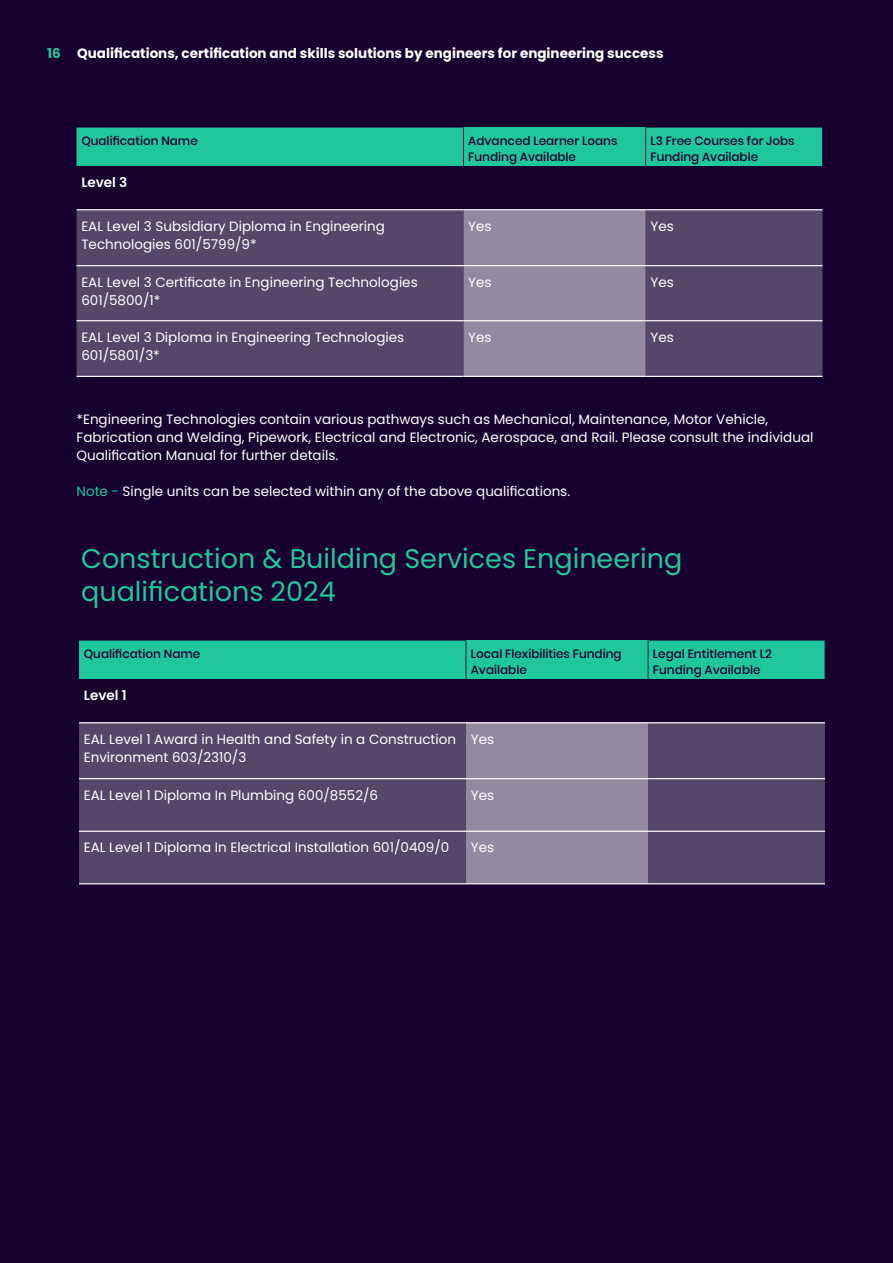
<style>
.page{position:relative;width:893px;height:1263px;background:#17002f}
.page>*{position:absolute;margin:0;border:0;box-sizing:border-box;transform-origin:0 0}
.t1{font:27px/33px "Poppins";color:#21c79c}
.t2{font:13.5px/18px "Poppins";color:#fff}
.t3{font:700 13.5px "Poppins";color:#fff}
.t4{font:600 13.5px "Poppins";color:#fff}
.t5{font:700 13.5px "Poppins";color:#21c69c}
.t6{font:500 12px/16.2px "Poppins";color:#17002f}
.s1{color:#21c79c}
</style>
<div class="page">
<svg style="left:77px;top:128px;width:745px;height:248px"></svg>
<hr style="left:822px;top:128px;width:1px;height:38px;background:#231e45">
<hr style="left:77px;top:265px;width:386px;height:1px;background:#fff">
<hr style="left:463px;top:265px;width:183px;height:1px;background:#fff">
<hr style="left:646px;top:265px;width:176px;height:1px;background:#fff">
<hr style="left:77px;top:320px;width:386px;height:1px;background:#fff">
<hr style="left:77px;top:376px;width:386px;height:1px;background:#fff">
<hr style="left:463px;top:320px;width:183px;height:1px;background:#fff">
<hr style="left:463px;top:376px;width:183px;height:1px;background:#fff">
<hr style="left:646px;top:320px;width:176px;height:1px;background:#fff">
<hr style="left:646px;top:376px;width:176px;height:1px;background:#fff">
<hr style="left:77px;top:209px;width:386px;height:1px;background:#fff">
<hr style="left:463px;top:209px;width:183px;height:1px;background:#fff">
<hr style="left:646px;top:209px;width:176px;height:1px;background:#fff">
<hr style="left:463px;top:128px;width:1px;height:38px;background:#231e45">
<hr style="left:645px;top:128px;width:1px;height:38px;background:#231e45">
<svg style="left:79px;top:641px;width:746px;height:242px"></svg>
<hr style="left:825px;top:641px;width:1px;height:38px;background:#231e45">
<hr style="left:79px;top:722px;width:387px;height:1px;background:#fff">
<hr style="left:466px;top:722px;width:182px;height:1px;background:#fff">
<hr style="left:648px;top:722px;width:177px;height:1px;background:#fff">
<hr style="left:466px;top:641px;width:1px;height:38px;background:#231e45">
<hr style="left:648px;top:641px;width:1px;height:38px;background:#231e45">
<hr style="left:79px;top:883px;width:387px;height:1px;background:#fff">
<hr style="left:79px;top:778px;width:387px;height:1px;background:#fff">
<hr style="left:79px;top:831px;width:387px;height:1px;background:#fff">
<hr style="left:466px;top:778px;width:182px;height:1px;background:#fff">
<hr style="left:466px;top:831px;width:182px;height:1px;background:#fff">
<hr style="left:466px;top:883px;width:182px;height:1px;background:#fff">
<hr style="left:648px;top:778px;width:177px;height:1px;background:#fff">
<hr style="left:648px;top:831px;width:177px;height:1px;background:#fff">
<hr style="left:648px;top:883px;width:177px;height:1px;background:#fff">
<p class="t5" style="left:47px;top:45px;width:15px">16</p>
<p class="t3" style="left:77px;top:45px;width:588px">Qualifications, certification and skills solutions by engineers for engineering success</p>
<p class="t6" style="left:81px;top:133px;width:118px">Qualification Name</p>
<p class="t6" style="left:468px;top:133px;width:151px">Advanced Learner Loans<br>Funding Available</p>
<p class="t6" style="left:650px;top:133px;width:146px">L3 Free Courses for Jobs<br>Funding Available</p>
<p class="t4" style="left:81px;top:174px;width:47px">Level 3</p>
<p class="t2" style="left:81px;top:217px;width:305px">EAL Level 3 Subsidiary Diploma in Engineering<br>Technologies 601/5799/9*</p>
<p class="t2" style="left:468px;top:217px;width:25px">Yes</p>
<p class="t2" style="left:650px;top:217px;width:25px">Yes</p>
<p class="t2" style="left:81px;top:273px;width:338px">EAL Level 3 Certificate in Engineering Technologies<br>601/5800/1*</p>
<p class="t2" style="left:468px;top:273px;width:25px">Yes</p>
<p class="t2" style="left:650px;top:273px;width:25px">Yes</p>
<p class="t2" style="left:81px;top:328px;width:324px">EAL Level 3 Diploma in Engineering Technologies<br>601/5801/3*</p>
<p class="t2" style="left:468px;top:328px;width:25px">Yes</p>
<p class="t2" style="left:650px;top:328px;width:25px">Yes</p>
<p class="t2" style="left:77px;top:411px;width:738px">*Engineering Technologies contain various pathways such as Mechanical, Maintenance, Motor Vehicle,<br>Fabrication and Welding, Pipework, Electrical and Electronic, Aerospace, and Rail. Please consult the individual<br>Qualification Manual for further details.</p>
<p class="t2" style="left:77px;top:483px;width:495px"><span class="s1">Note -</span> Single units can be selected within any of the above qualifications.</p>
<h1 class="t1" style="left:81px;top:543px;width:603px">Construction &amp; Building Services Engineering qualifications 2024</h1>
<p class="t6" style="left:84px;top:646px;width:118px">Qualification Name</p>
<p class="t6" style="left:471px;top:646px;width:152px">Local Flexibilities Funding<br>Available</p>
<p class="t6" style="left:653px;top:646px;width:120px">Legal Entitlement L2<br>Funding Available</p>
<p class="t4" style="left:84px;top:687px;width:44px">Level 1</p>
<p class="t2" style="left:84px;top:730px;width:374px">EAL Level 1 Award in Health and Safety in a Construction<br>Environment 603/2310/3</p>
<p class="t2" style="left:471px;top:730px;width:25px">Yes</p>
<p class="t2" style="left:84px;top:786px;width:296px">EAL Level 1 Diploma In Plumbing 600/8552/6</p>
<p class="t2" style="left:471px;top:786px;width:25px">Yes</p>
<p class="t2" style="left:84px;top:838px;width:367px">EAL Level 1 Diploma In Electrical Installation 601/0409/0</p>
<p class="t2" style="left:471px;top:838px;width:25px">Yes</p>
</div>
